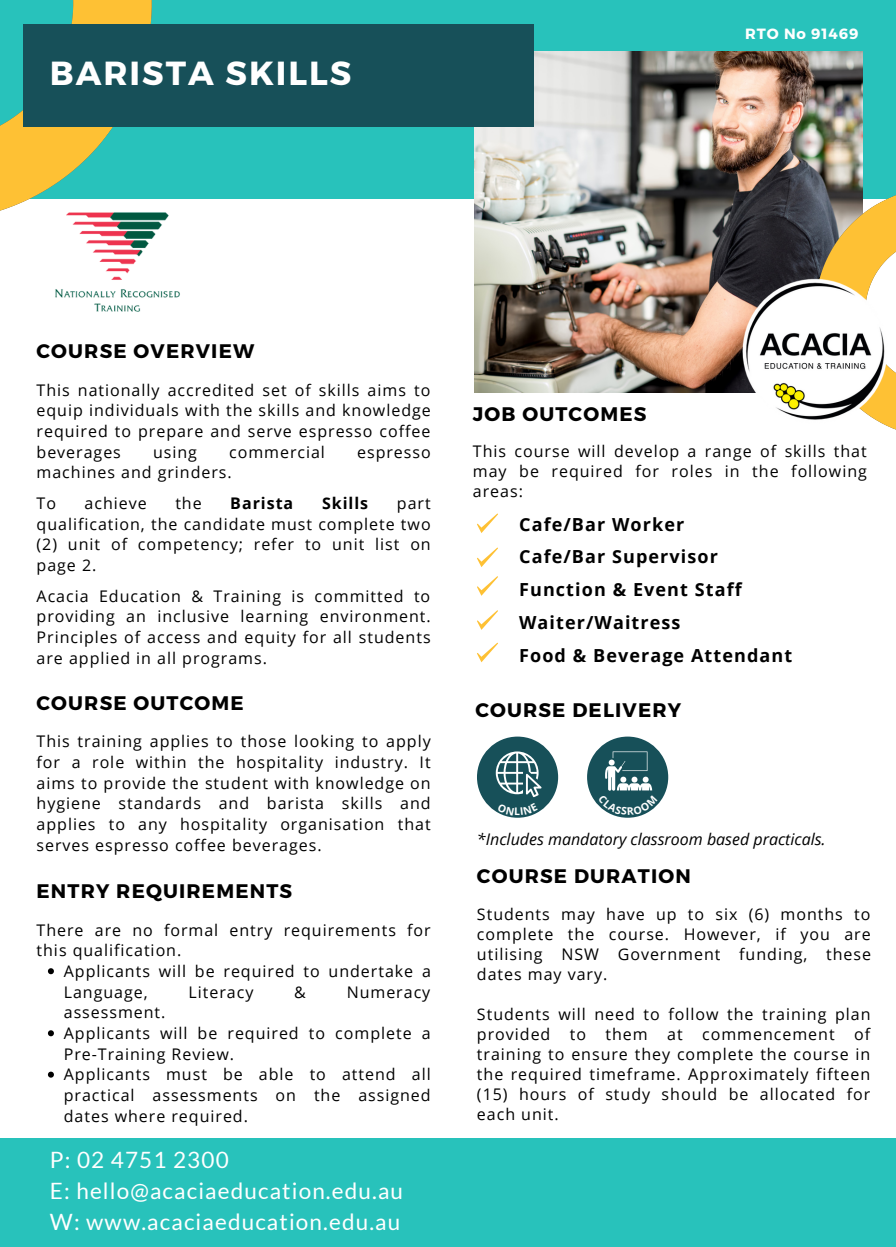
<style>
.page{position:relative;width:896px;height:1247px;background:#fff}
.page>*{position:absolute;margin:0;border:0;box-sizing:border-box;transform-origin:0 0}
.t1{font:700 33.4px "Montserrat";letter-spacing:.06em;color:#fff}
.t2{font:22.6px/31px "Lato";letter-spacing:.05em;color:#fff}
.t3{font:700 19.6px "Montserrat";letter-spacing:.06em;color:#000}
.t4{font:700 18px/33px "Open Sans";letter-spacing:.06em;color:#000}
.t5{font:16px/20.6px "Open Sans";letter-spacing:.06em;color:#000;text-align:justify}
.t6{font:italic 16px "Open Sans";color:#000}
.t7{font:700 16px "Open Sans";letter-spacing:.06em;color:#000}
.t8{font:700 14.8px "Montserrat";letter-spacing:.06em;color:#fff}
</style>
<div class="page">
<div style="left:0;top:0;width:896px;height:198px;background:#28c2bb"></div>
<img style="left:475px;top:51px;width:387px;height:341px">
<div style="left:0;top:1138px;width:896px;height:108px;background:#28c2bb"></div>
<svg style="left:477px;top:547px;width:21px;height:20px"></svg>
<svg style="left:0;top:0;width:236px;height:211px"></svg>
<div style="left:23px;top:25px;width:510px;height:102px;background:#175059"></div>
<svg style="left:477px;top:576px;width:21px;height:20px"></svg>
<svg style="left:477px;top:610px;width:21px;height:20px"></svg>
<img style="left:50px;top:194px;width:135px;height:118px">
<svg style="left:477px;top:513px;width:21px;height:20px"></svg>
<svg style="left:477px;top:643px;width:21px;height:19px"></svg>
<svg style="left:48px;top:968px;width:6px;height:6px"></svg>
<svg style="left:48px;top:1030px;width:6px;height:6px"></svg>
<svg style="left:48px;top:1071px;width:6px;height:6px"></svg>
<div style="left:477px;top:736px;width:81px;height:81px;background:#175059;border-radius:50%"></div>
<svg style="left:496px;top:751px;width:45px;height:46px"></svg>
<div style="left:587px;top:736px;width:81px;height:81px;background:#175059;border-radius:50%"></div>
<svg style="left:773px;top:145px;width:123px;height:285px"></svg>
<img style="left:740px;top:277px;width:149px;height:149px;border-radius:50%">
<svg style="left:497px;top:812px;width:41px;height:3px"></svg>
<svg style="left:598px;top:751px;width:59px;height:64px"></svg>
<h1 class="t1" style="left:50px;top:52px;width:303px">BARISTA SKILLS</h1>
<p class="t8" style="left:745px;top:24px;width:115px">RTO No 91469</p>
<p class="t3" style="left:37px;top:338px;width:219px">COURSE OVERVIEW</p>
<p class="t5" style="left:37px;top:379px;width:396px">This nationally accredited set of skills aims to equip individuals with the skills and knowledge required to prepare and serve espresso coffee beverages</p>
<p class="t5" style="left:153px;top:441px;width:45px">using</p>
<p class="t5" style="left:229px;top:441px;width:97px">commercial</p>
<p class="t5" style="left:357px;top:441px;width:75px">espresso</p>
<p class="t5" style="left:37px;top:457px;width:197px;line-height:30.6px">machines and grinders.<br>To</p>
<p class="t5" style="left:85px;top:492px;width:64px">achieve</p>
<p class="t5" style="left:175px;top:492px;width:28px">the</p>
<p class="t7" style="left:230px;top:492px;width:64px">Barista</p>
<p class="t7" style="left:322px;top:492px;width:48px">Skills</p>
<p class="t5" style="left:37px;top:492px;width:396px;text-indent:360px">part qualification, the candidate must complete two (2) unit of competency; refer to unit list on page 2.</p>
<p class="t5" style="left:37px;top:585px;width:396px">Acacia Education &amp; Training is committed to providing an inclusive learning environment.<br>Principles of access and equity for all students are applied in all programs.</p>
<p class="t3" style="left:37px;top:690px;width:209px">COURSE OUTCOME</p>
<p class="t5" style="left:37px;top:730px;width:396px">This training applies to those looking to apply for a role within the hospitality industry. It aims to provide the student with knowledge on hygiene standards and barista skills and applies to any hospitality organisation that serves espresso coffee beverages.</p>
<p class="t3" style="left:37px;top:878px;width:257px">ENTRY REQUIREMENTS</p>
<p class="t5" style="left:37px;top:919px;width:395px">There are no formal entry requirements for this qualification.</p>
<p class="t5" style="left:64px;top:960px;width:368px">Applicants will be required to undertake a<br>Language,</p>
<p class="t5" style="left:188px;top:981px;width:66px">Literacy</p>
<p class="t5" style="left:294px;top:981px;width:13px">&amp;</p>
<p class="t5" style="left:346px;top:981px;width:85px">Numeracy</p>
<p class="t5" style="left:64px;top:1001px;width:368px;text-align:left">assessment.<br>Applicants will be required to complete a<br>Pre-Training Review.<br>Applicants must be able to attend all practical assessments on the assigned dates where required.</p>
<h2 class="t2" style="left:50px;top:1144px;width:354px">P: 02 4751 2300<br>E: hello@acaciaeducation.edu.au<br>W: www.acaciaeducation.edu.au</h2>
<p class="t3" style="left:473px;top:401px;width:175px">JOB OUTCOMES</p>
<p class="t5" style="left:473px;top:441px;width:395px;line-height:20px">This course will develop a range of skills that may be required for roles in the following areas:</p>
<p class="t4" style="left:519px;top:507px;width:274px">Cafe/Bar Worker<br>Cafe/Bar Supervisor<br>Function &amp; Event Staff<br>Waiter/Waitress<br>Food &amp; Beverage Attendant</p>
<p class="t3" style="left:475px;top:697px;width:207px">COURSE DELIVERY</p>
<p class="t6" style="left:477px;top:827px;width:350px">*Includes mandatory classroom based practicals.</p>
<p class="t3" style="left:477px;top:863px;width:215px">COURSE DURATION</p>
<p class="t5" style="left:477px;top:903px;width:395px;line-height:20px">Students may have up to six (6) months to complete the course. However, if you are utilising NSW Government funding, these dates may vary.</p>
<p class="t5" style="left:477px;top:1003px;width:395px;line-height:20px">Students will need to follow the training plan provided to them at commencement of training to ensure they complete the course in the required timeframe. Approximately fifteen (15) hours of study should be allocated for each unit.</p>
</div>
